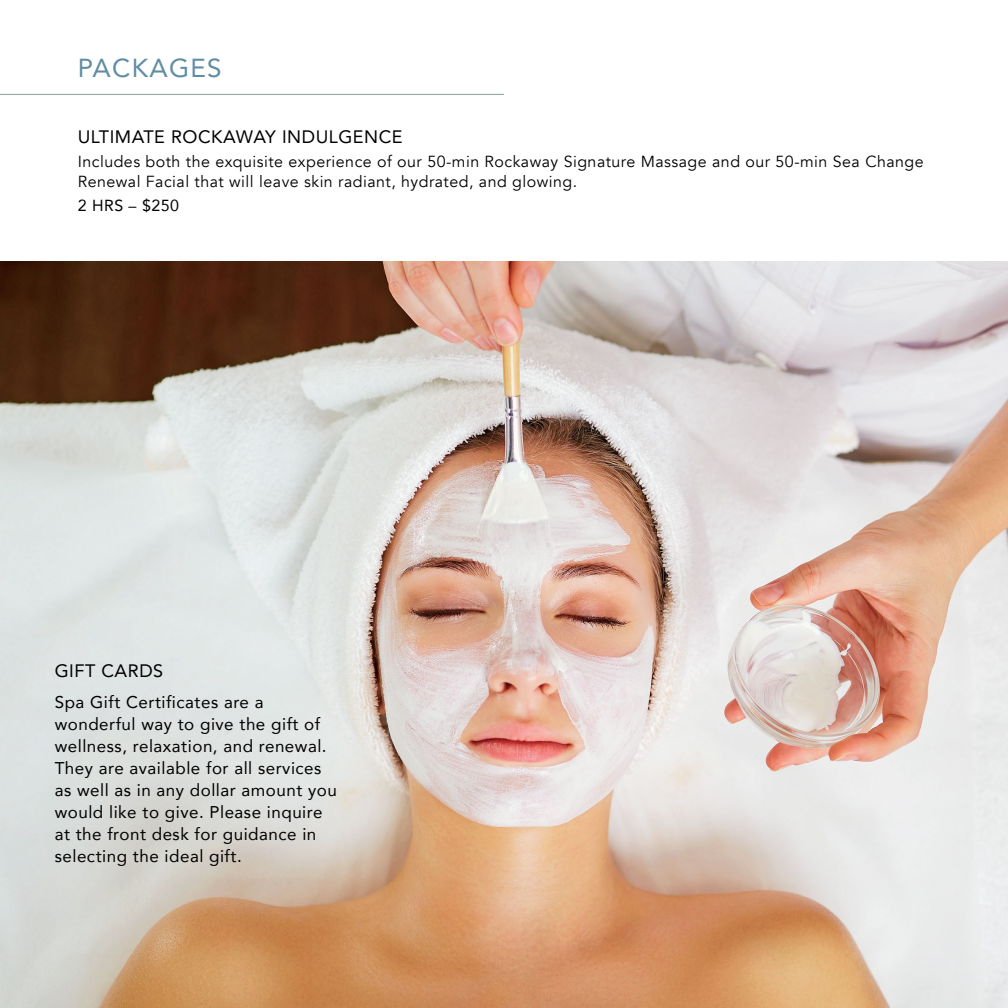
<style>
.page{position:relative;width:1008px;height:1008px;background:#fff}
.page>*{position:absolute;margin:0;border:0;box-sizing:border-box;transform-origin:0 0}
.t1{font:26px "Avenir";letter-spacing:.05em;color:#608ca5}
.t2{font:18px "Avenir";letter-spacing:.03em;color:#000}
.t3{font:17px/22px "Avenir";letter-spacing:.03em;color:#000}
.t4{font:16px/20px "Avenir";letter-spacing:.03em;color:#000}
.t5{font:16px "Avenir";letter-spacing:.03em;color:#000}
</style>
<div class="page">
<img style="left:0;top:261px;width:1008px;height:747px">
<hr style="left:0;top:94px;width:504px;height:1px;background:#80a197">
<h1 class="t1" style="left:78px;top:47px;width:145px">PACKAGES</h1>
<p class="t2" style="left:78px;top:123px;width:326px">ULTIMATE ROCKAWAY INDULGENCE</p>
<p class="t4" style="left:78px;top:152px;width:848px">Includes both the exquisite experience of our 50-min Rockaway Signature Massage and our 50-min Sea Change<br>Renewal Facial that will leave skin radiant, hydrated, and glowing.</p>
<p class="t5" style="left:78px;top:193px;width:103px">2 HRS – $250</p>
<p class="t2" style="left:55px;top:656px;width:110px">GIFT CARDS</p>
<p class="t3" style="left:55px;top:691px;width:284px">Spa Gift Certificates are a wonderful way to give the gift of wellness, relaxation, and renewal.<br>They are available for all services as well as in any dollar amount you would like to give. Please inquire at the front desk for guidance in selecting the ideal gift.</p>
</div>
